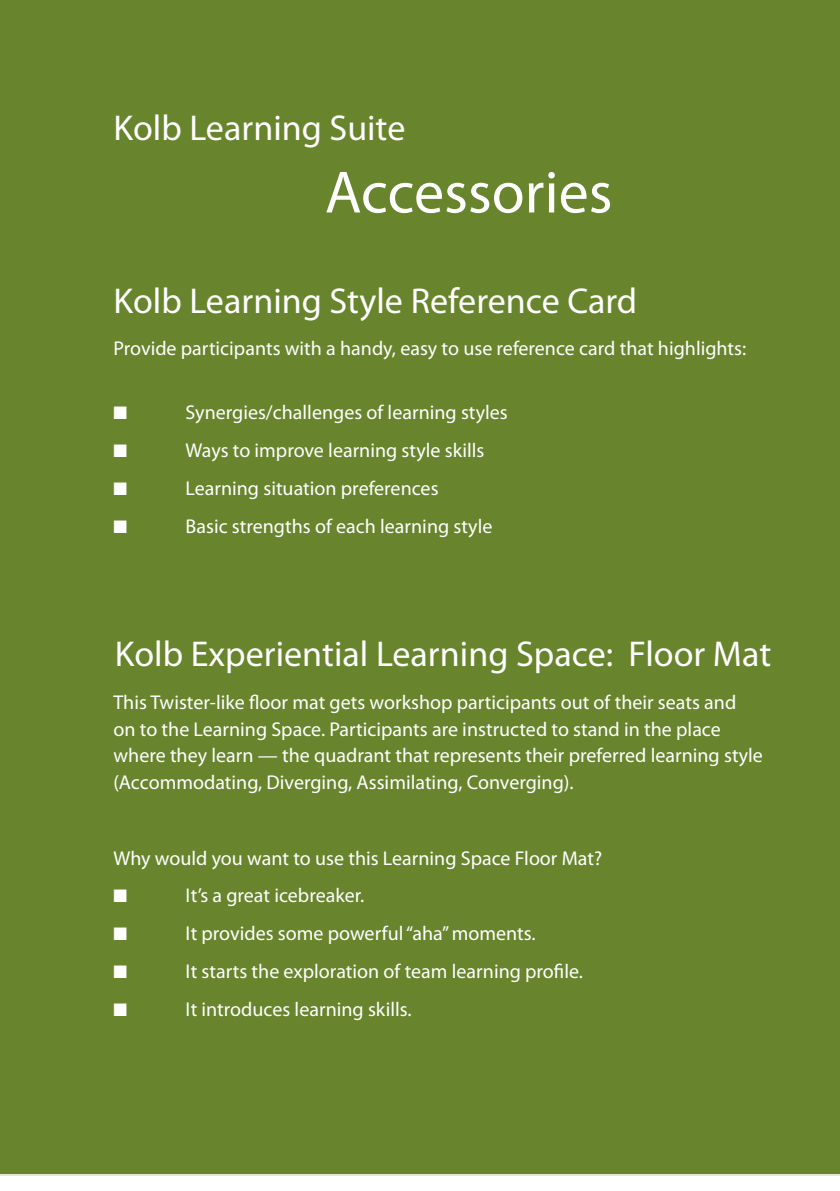
<style>
.page{position:relative;width:840px;height:1191px;background:#fff}
.page>*{position:absolute;margin:0;border:0;box-sizing:border-box;transform-origin:0 0}
.t1{font:60px "Myriad Pro";color:#fff}
.t2{font:36px "Myriad Pro";color:#fff}
.t3{font:20px/26.4px "Myriad Pro";color:#fff}
.t4{font:18px "Zapf Dingbats";color:#fff}
</style>
<div class="page">
<div style="left:0;top:0;width:839px;height:1174px;background:#68842c"></div>
<p class="t2" style="left:113px;top:106px;width:293px">Kolb Learning Suite</p>
<p class="t1" style="left:325px;top:155px;width:289px">Accessories</p>
<p class="t2" style="left:113px;top:279px;width:525px">Kolb Learning Style Reference Card</p>
<p class="t3" style="left:113px;top:334px;width:634px">Provide participants with a handy, easy to use reference card that highlights:</p>
<p class="t4" style="left:113px;top:404px;width:15px">■</p>
<p class="t3" style="left:185px;top:399px;width:323px">Synergies/challenges of learning styles</p>
<p class="t4" style="left:113px;top:442px;width:15px">■</p>
<p class="t3" style="left:185px;top:437px;width:300px">Ways to improve learning style skills</p>
<p class="t4" style="left:113px;top:480px;width:15px">■</p>
<p class="t3" style="left:185px;top:474px;width:254px">Learning situation preferences</p>
<p class="t4" style="left:113px;top:518px;width:15px">■</p>
<p class="t3" style="left:185px;top:512px;width:308px">Basic strengths of each learning style</p>
<p class="t2" style="left:115px;top:632px;width:657px">Kolb Experiential Learning Space: Floor Mat</p>
<p class="t3" style="left:113px;top:689px;width:650px">This Twister-like floor mat gets workshop participants out of their seats and on to the Learning Space. Participants are instructed to stand in the place where they learn — the quadrant that represents their preferred learning style (Accommodating, Diverging, Assimilating, Converging).</p>
<p class="t3" style="left:113px;top:844px;width:490px">Why would you want to use this Learning Space Floor Mat?</p>
<p class="t4" style="left:113px;top:887px;width:15px">■</p>
<p class="t3" style="left:185px;top:882px;width:180px">It’s a great icebreaker.</p>
<p class="t4" style="left:113px;top:925px;width:15px">■</p>
<p class="t3" style="left:185px;top:920px;width:351px">It provides some powerful “aha” moments.</p>
<p class="t4" style="left:113px;top:963px;width:15px">■</p>
<p class="t3" style="left:185px;top:957px;width:399px">It starts the exploration of team learning profile.</p>
<p class="t4" style="left:113px;top:1001px;width:15px">■</p>
<p class="t3" style="left:185px;top:995px;width:227px">It introduces learning skills.</p>
</div>
